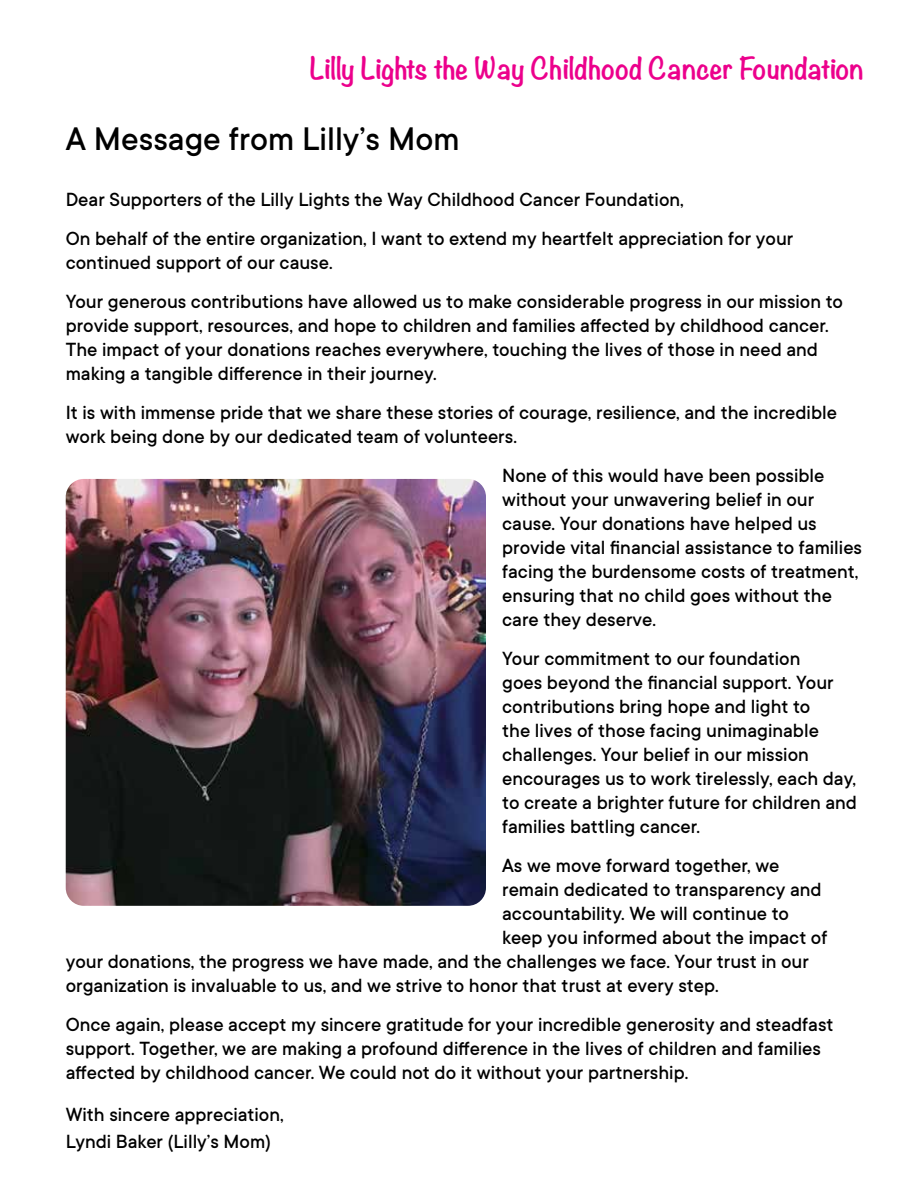
<style>
.page{position:relative;width:918px;height:1188px;background:#fff}
.page>*{position:absolute;margin:0;border:0;box-sizing:border-box;transform-origin:0 0}
.t1{font:500 36px "TT Commons";color:#000}
.t2{font:700 27px "Noteworthy";color:#ec008c}
.t3{font:500 21px/24px "TT Commons";color:#000}
</style>
<div class="page">
<img style="left:66px;top:479px;width:420px;height:427px">
<p class="t2" style="left:310px;top:44px;width:556px">Lilly Lights the Way Childhood Cancer Foundation</p>
<h1 class="t1" style="left:66px;top:116px;width:395px">A Message from Lilly’s Mom</h1>
<p class="t3" style="left:66px;top:179px;width:729px;line-height:39px">Dear Supporters of the Lilly Lights the Way Childhood Cancer Foundation,<br>On behalf of the entire organization, I want to extend my heartfelt appreciation for your</p>
<p class="t3" style="left:66px;top:242px;width:779px;line-height:39px">continued support of our cause.<br>Your generous contributions have allowed us to make considerable progress in our mission to</p>
<p class="t3" style="left:66px;top:313px;width:765px">provide support, resources, and hope to children and families affected by childhood cancer.<br>The impact of your donations reaches everywhere, touching the lives of those in need and making a tangible difference in their journey.</p>
<p class="t3" style="left:66px;top:400px;width:773px">It is with immense pride that we share these stories of courage, resilience, and the incredible work being done by our dedicated team of volunteers.</p>
<p class="t3" style="left:502px;top:463px;width:361px">None of this would have been possible without your unwavering belief in our cause. Your donations have helped us provide vital financial assistance to families facing the burdensome costs of treatment, ensuring that no child goes without the care they deserve.</p>
<p class="t3" style="left:502px;top:646px;width:356px">Your commitment to our foundation<br>goes beyond the financial support. Your contributions bring hope and light to<br>the lives of those facing unimaginable challenges. Your belief in our mission encourages us to work tirelessly, each day, to create a brighter future for children and families battling cancer.</p>
<p class="t3" style="left:502px;top:853px;width:279px">As we move forward together, we</p>
<p class="t3" style="left:502px;top:877px;width:321px">remain dedicated to transparency and</p>
<p class="t3" style="left:502px;top:901px;width:288px">accountability. We will continue to</p>
<p class="t3" style="left:502px;top:925px;width:327px">keep you informed about the impact of</p>
<p class="t3" style="left:66px;top:949px;width:745px">your donations, the progress we have made, and the challenges we face. Your trust in our</p>
<p class="t3" style="left:66px;top:973px;width:654px">organization is invaluable to us, and we strive to honor that trust at every step.</p>
<p class="t3" style="left:66px;top:1012px;width:769px">Once again, please accept my sincere gratitude for your incredible generosity and steadfast support. Together, we are making a profound difference in the lives of children and families affected by childhood cancer. We could not do it without your partnership.</p>
<p class="t3" style="left:66px;top:1100px;width:219px;line-height:27px">With sincere appreciation,<br>Lyndi Baker (Lilly’s Mom)</p>
</div>
